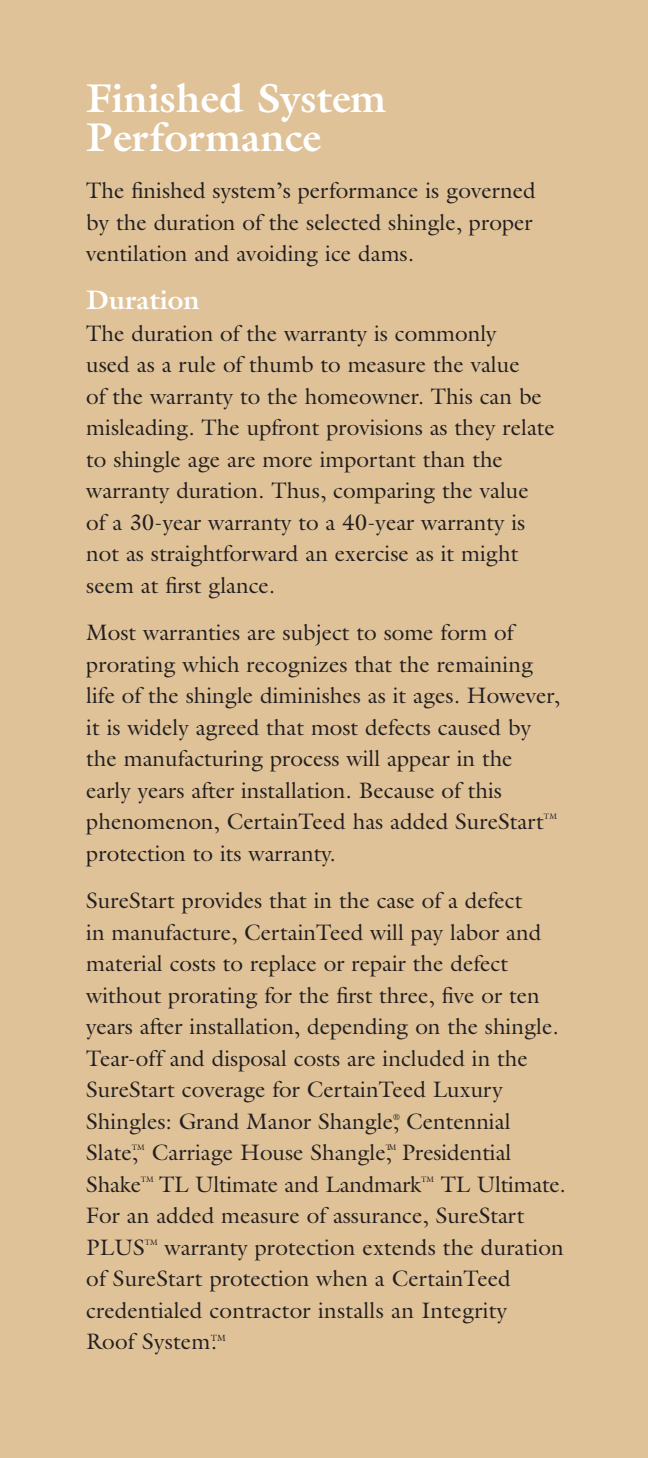
<style>
.page{position:relative;width:648px;height:1458px;background:#dfc298}
.page>*{position:absolute;margin:0;border:0;box-sizing:border-box;transform-origin:0 0}
.t1{font:700 40.5px/38.2px "Galliard";color:#fff}
.t2{font:700 27px "Galliard";color:#fff}
.t3{font:22.5px/31.5px "Galliard";color:#231f20}
.t4{font:9px "Galliard";color:#231f20}
.t5{font:7.88px "Galliard";color:#231f20}
</style>
<div class="page">
<h1 class="t1" style="left:86px;top:84px;width:301px">Finished System<br>Performance</h1>
<p class="t3" style="left:86px;top:177px;width:451px">The finished system’s performance is governed by the duration of the selected shingle, proper ventilation and avoiding ice dams.</p>
<p class="t2" style="left:86px;top:290px;width:115px">Duration</p>
<p class="t3" style="left:86px;top:319px;width:470px">The duration of the warranty is commonly<br>used as a rule of thumb to measure the value<br>of the warranty to the homeowner. This can be misleading. The upfront provisions as they relate to shingle age are more important than the warranty duration. Thus, comparing the value<br>of a 30-year warranty to a 40-year warranty is not as straightforward an exercise as it might seem at first glance.</p>
<p class="t3" style="left:86px;top:619px;width:475px">Most warranties are subject to some form of prorating which recognizes that the remaining life of the shingle diminishes as it ages. However, it is widely agreed that most defects caused by the manufacturing process will appear in the early years after installation. Because of this phenomenon, CertainTeed has added SureStart</p>
<p class="t5" style="left:544px;top:814px;width:14px">TM</p>
<p class="t3" style="left:86px;top:832px;width:438px;line-height:47.7px">protection to its warranty.<br>SureStart provides that in the case of a defect</p>
<p class="t3" style="left:86px;top:919px;width:474px">in manufacture, CertainTeed will pay labor and material costs to replace or repair the defect without prorating for the first three, five or ten years after installation, depending on the shingle.<br>Tear-off and disposal costs are included in the SureStart coverage for CertainTeed Luxury Shingles: Grand Manor Shangle, Centennial</p>
<p class="t4" style="left:393px;top:1114px;width:8px">®</p>
<p class="t3" style="left:86px;top:1139px;width:427px">Slate, Carriage House Shangle, Presidential</p>
<p class="t5" style="left:132px;top:1145px;width:14px">TM</p>
<p class="t5" style="left:386px;top:1145px;width:12px">TM</p>
<p class="t3" style="left:86px;top:1171px;width:56px">Shake</p>
<p class="t5" style="left:141px;top:1176px;width:14px">TM</p>
<p class="t3" style="left:159px;top:1171px;width:264px">TL Ultimate and Landmark</p>
<p class="t5" style="left:421px;top:1176px;width:14px">TM</p>
<p class="t3" style="left:86px;top:1171px;width:481px;text-indent:354px">TL Ultimate.<br>For an added measure of assurance, SureStart<br>PLUS</p>
<p class="t3" style="left:86px;top:1234px;width:479px;text-indent:78px">warranty protection extends the duration of SureStart protection when a CertainTeed credentialed contractor installs an Integrity<br>Roof System.</p>
<p class="t5" style="left:145px;top:1239px;width:14px">TM</p>
<p class="t4" style="left:211px;top:1334px;width:16px">TM</p>
</div>
